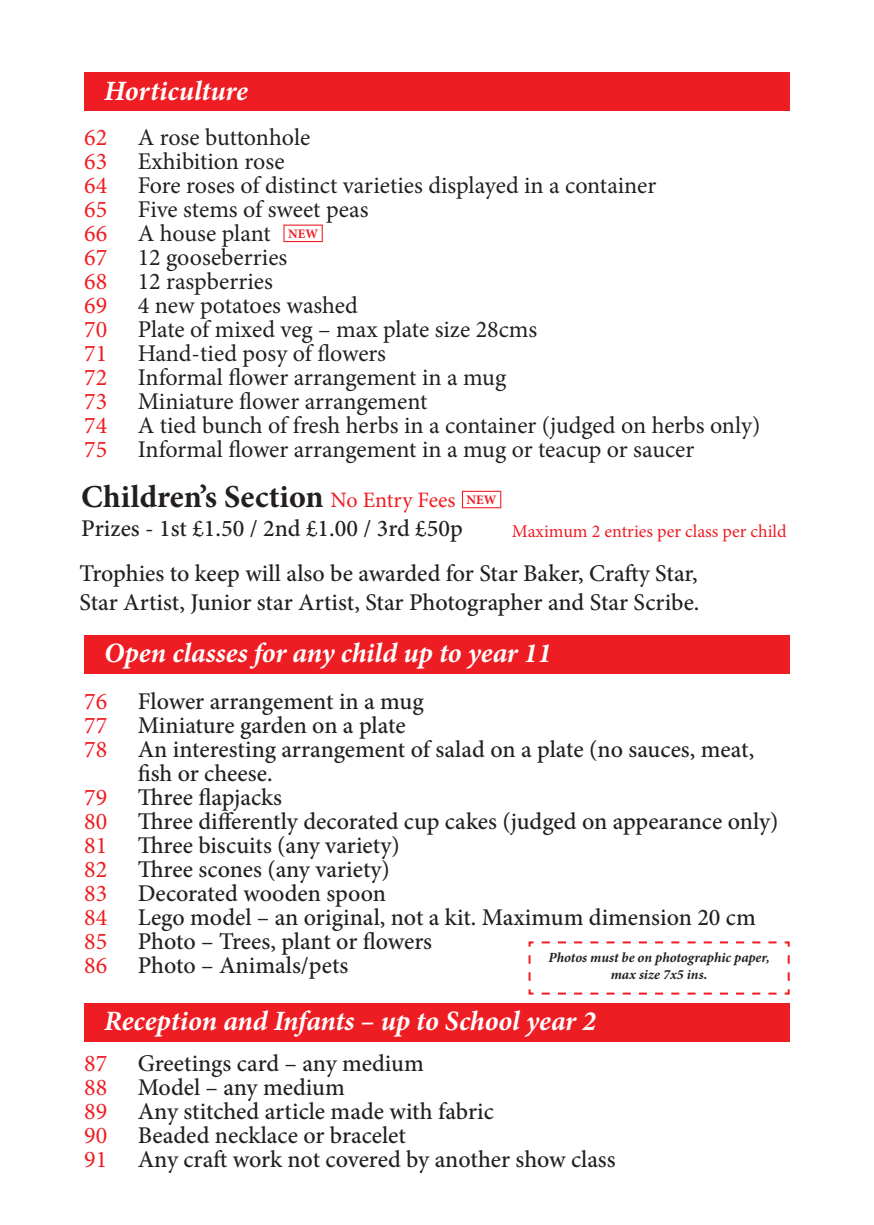
<style>
.page{position:relative;width:874px;height:1225px;background:#fff}
.page>*{position:absolute;margin:0;border:0;box-sizing:border-box;transform-origin:0 0}
.t1{font:700 32px "Minion Pro";letter-spacing:.005em;color:#231f20}
.t2{font:italic 700 28px "Minion Pro";letter-spacing:-.005em;color:#fff}
.t3{font:500 24px/24px "Minion Pro";color:#231f20}
.t4{font:24px/24px "Minion Pro";color:#231f20}
.t5{font:24px/24px "Minion Pro";color:#ee1d23;text-align:justify}
.t6{font:18px "Minion Pro";color:#ee1d23}
.t7{font:italic 700 14px/16.8px "Minion Pro";letter-spacing:-.005em;color:#231f20;text-align:center}
.t8{font:700 13px "Minion Pro";color:#ee1d23}
.s1{font-weight:400;font-size:22px;color:#ee1d23}
</style>
<div class="page">
<div style="left:84px;top:635px;width:705px;height:39px;background:#ee1d23"></div>
<div style="left:84px;top:1003px;width:705px;height:38px;background:#ee1d23"></div>
<div style="left:84px;top:72px;width:705px;height:39px;background:#ee1d23"></div>
<div style="left:283px;top:225px;width:39px;height:17px;border:1px solid #ee1d23"></div>
<div style="left:461px;top:491px;width:40px;height:17px;border:1px solid #ee1d23"></div>
<svg style="left:528px;top:941px;width:262px;height:54px"></svg>
<p class="t2" style="left:104px;top:71px;width:145px">Horticulture</p>
<p class="t4" style="left:138px;top:126px;width:624px">A rose buttonhole<br>Exhibition rose<br>Fore roses of distinct varieties displayed in a container<br>Five stems of sweet peas<br>A house plant<br>12 gooseberries<br>12 raspberries<br>4 new potatoes washed<br>Plate of mixed veg – max plate size 28cms<br>Hand-tied posy of flowers<br>Informal flower arrangement in a mug<br>Miniature flower arrangement<br>A tied bunch of fresh herbs in a container (judged on herbs only)<br>Informal flower arrangement in a mug or teacup or saucer</p>
<p class="t5" style="left:84px;top:126px;width:25px">62<br>63<br>64<br>65<br>66<br>67<br>68<br>69<br>70<br>71<br>72<br>73<br>74<br>75</p>
<p class="t8" style="left:288px;top:225px;width:31px">NEW</p>
<h1 class="t1" style="left:81px;top:474px;width:376px">Children’s Section <span class="s1">No Entry Fees</span></h1>
<p class="t3" style="left:81px;top:516px;width:383px">Prizes - 1st £1.50 / 2nd £1.00 / 3rd £50p</p>
<p class="t6" style="left:511px;top:519px;width:276px">Maximum 2 entries per class per child</p>
<p class="t8" style="left:466px;top:491px;width:31px">NEW</p>
<p class="t3" style="left:79px;top:559px;width:621px;line-height:28.8px">Trophies to keep will also be awarded for Star Baker, Crafty Star,<br>Star Artist, Junior star Artist, Star Photographer and Star Scribe.</p>
<p class="t2" style="left:104px;top:633px;width:449px">Open classes for any child up to year 11</p>
<p class="t5" style="left:84px;top:689px;width:25px">76<br>77<br>78</p>
<p class="t5" style="left:84px;top:785px;width:25px">79<br>80<br>81<br>82<br>83<br>84<br>85<br>86</p>
<p class="t3" style="left:138px;top:689px;width:642px">Flower arrangement in a mug<br>Miniature garden on a plate<br>An interesting arrangement of salad on a plate (no sauces, meat, fish or cheese.<br>Three flapjacks<br>Three differently decorated cup cakes (judged on appearance only)<br>Three biscuits (any variety)<br>Three scones (any variety)<br>Decorated wooden spoon<br>Lego model – an original, not a kit. Maximum dimension 20 cm Photo – Trees, plant or flowers<br>Photo – Animals/pets</p>
<p class="t7" style="left:548px;top:949px;width:223px">Photos must be on photographic paper, max size 7x5 ins.</p>
<p class="t2" style="left:104px;top:1001px;width:493px">Reception and Infants – up to School year 2</p>
<p class="t5" style="left:84px;top:1051px;width:25px">87<br>88<br>89<br>90<br>91</p>
<p class="t3" style="left:138px;top:1051px;width:479px">Greetings card – any medium<br>Model – any medium<br>Any stitched article made with fabric<br>Beaded necklace or bracelet<br>Any craft work not covered by another show class</p>
</div>
